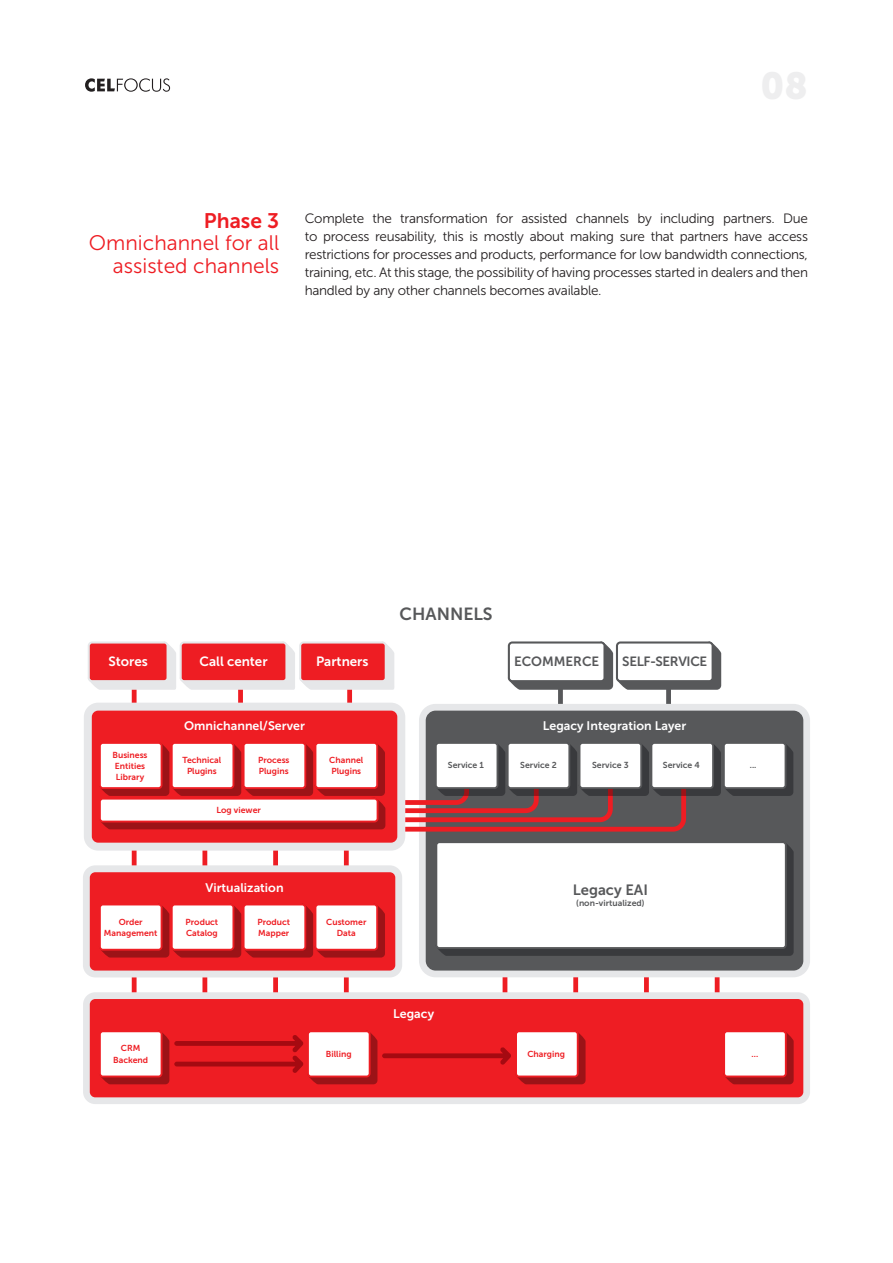
<style>
.page{position:relative;width:893px;height:1263px;background:#fff}
.page>*{position:absolute;margin:0;border:0;box-sizing:border-box;transform-origin:0 0}
.t1{font:21px/22.5px "Museo Sans 300";color:#ee1d23;text-align:right}
.t2{font:21px "Museo Sans 700";color:#ee1d23}
.t3{font:17.55px "Museo Sans 700";color:#57585a}
.t4{font:14.85px "Museo Sans 700";color:#57585a}
.t5{font:13.5px/18px "Museo Sans 300";letter-spacing:-.02em;color:#231f20;text-align:justify}
.t6{font:13.35px "Museo Sans 700";color:#fff}
.t7{font:13.35px "Museo Sans 700";letter-spacing:-.025em;color:#57585a}
.t8{font:13.35px "Museo Sans 700";color:#57585a}
.t9{font:12.3px "Museo Sans 700";color:#fff}
.t10{font:8.7px/11.1px "Museo Sans 700";color:#ee1d23}
.t11{font:8.7px "Museo Sans 700";color:#57585a}
</style>
<div class="page">
<svg style="left:85px;top:78px;width:85px;height:14px"></svg>
<div style="left:347px;top:683px;width:5px;height:22px;background:#ee1d23"></div>
<div style="left:238px;top:683px;width:5px;height:22px;background:#ee1d23"></div>
<div style="left:558px;top:683px;width:5px;height:22px;background:#57585a"></div>
<div style="left:666px;top:683px;width:5px;height:22px;background:#57585a"></div>
<svg style="left:508px;top:641px;width:213px;height:49px"></svg>
<div style="left:132px;top:845px;width:5px;height:22px;background:#ee1d23"></div>
<div style="left:202px;top:845px;width:5px;height:22px;background:#ee1d23"></div>
<div style="left:273px;top:845px;width:5px;height:22px;background:#ee1d23"></div>
<div style="left:344px;top:845px;width:5px;height:22px;background:#ee1d23"></div>
<div style="left:132px;top:974px;width:5px;height:21px;background:#ee1d23"></div>
<div style="left:202px;top:974px;width:5px;height:21px;background:#ee1d23"></div>
<div style="left:273px;top:974px;width:5px;height:21px;background:#ee1d23"></div>
<div style="left:344px;top:974px;width:5px;height:21px;background:#ee1d23"></div>
<hr style="left:503px;top:974px;width:4px;height:21px;background:#ee1d23">
<div style="left:573px;top:974px;width:5px;height:21px;background:#ee1d23"></div>
<div style="left:644px;top:974px;width:5px;height:21px;background:#ee1d23"></div>
<div style="left:715px;top:974px;width:5px;height:21px;background:#ee1d23"></div>
<svg style="left:83px;top:865px;width:319px;height:112px"></svg>
<svg style="left:83px;top:992px;width:727px;height:112px;background:#ec494e"></svg>
<svg style="left:723px;top:1030px;width:71px;height:54px"></svg>
<svg style="left:419px;top:704px;width:391px;height:273px;background:#7c7d7f"></svg>
<svg style="left:435px;top:841px;width:359px;height:115px"></svg>
<svg style="left:99px;top:1030px;width:487px;height:54px"></svg>
<div style="left:132px;top:683px;width:5px;height:22px;background:#ee1d23"></div>
<svg style="left:84px;top:703px;width:321px;height:148px;background:#eb6165"></svg>
<svg style="left:88px;top:641px;width:306px;height:49px;background:#ec676b"></svg>
<svg style="left:99px;top:742px;width:694px;height:92px"></svg>
<h1 class="t2" style="left:204px;top:209px;width:77px">Phase 3</h1>
<h1 class="t1" style="left:89px;top:232px;width:192px">Omnichannel for all assisted channels</h1>
<p class="t5" style="left:305px;top:210px;width:505px">Complete the transformation for assisted channels by including partners. Due to process reusability, this is mostly about making sure that partners have access restrictions for processes and products, performance for low bandwidth connections, training, etc. At this stage, the possibility of having processes started in dealers and then handled by any other channels becomes available.</p>
<p class="t3" style="left:400px;top:604px;width:94px">CHANNELS</p>
<p class="t6" style="left:108px;top:654px;width:41px">Stores</p>
<p class="t6" style="left:200px;top:654px;width:70px">Call center</p>
<p class="t6" style="left:316px;top:654px;width:54px">Partners</p>
<p class="t10" style="left:113px;top:749px;width:36px">Business<br>Entities<br>Library</p>
<p class="t9" style="left:184px;top:719px;width:122px">Omnichannel/Server</p>
<p class="t10" style="left:183px;top:754px;width:40px;text-align:center">Technical<br>Plugins</p>
<p class="t10" style="left:258px;top:754px;width:33px">Process<br>Plugins</p>
<p class="t10" style="left:329px;top:754px;width:36px">Channel<br>Plugins</p>
<p class="t10" style="left:217px;top:805px;width:46px">Log viewer</p>
<p class="t9" style="left:205px;top:880px;width:80px">Virtualization</p>
<p class="t10" style="left:186px;top:916px;width:34px">Product<br>Catalog</p>
<p class="t10" style="left:104px;top:916px;width:55px;text-align:center">Order<br>Management</p>
<p class="t10" style="left:257px;top:916px;width:34px">Product<br>Mapper</p>
<p class="t10" style="left:326px;top:916px;width:42px;text-align:center">Customer<br>Data</p>
<p class="t8" style="left:514px;top:654px;width:87px">ECOMMERCE</p>
<p class="t7" style="left:622px;top:654px;width:87px">SELF-SERVICE</p>
<p class="t9" style="left:543px;top:719px;width:145px">Legacy Integration Layer</p>
<p class="t11" style="left:448px;top:760px;width:37px">Service 1</p>
<p class="t11" style="left:520px;top:760px;width:38px">Service 2</p>
<p class="t11" style="left:750px;top:760px;width:8px">...</p>
<p class="t11" style="left:592px;top:760px;width:38px">Service 3</p>
<p class="t11" style="left:663px;top:760px;width:38px">Service 4</p>
<p class="t4" style="left:573px;top:882px;width:77px">Legacy EAI</p>
<p class="t11" style="left:576px;top:898px;width:70px">(non-virtualized)</p>
<p class="t10" style="left:113px;top:1043px;width:37px;text-align:center">CRM<br>Backend</p>
<p class="t10" style="left:326px;top:1049px;width:27px">Billing</p>
<p class="t9" style="left:393px;top:1007px;width:42px">Legacy</p>
<p class="t10" style="left:527px;top:1049px;width:39px">Charging</p>
<p class="t10" style="left:752px;top:1049px;width:8px">...</p>
</div>
